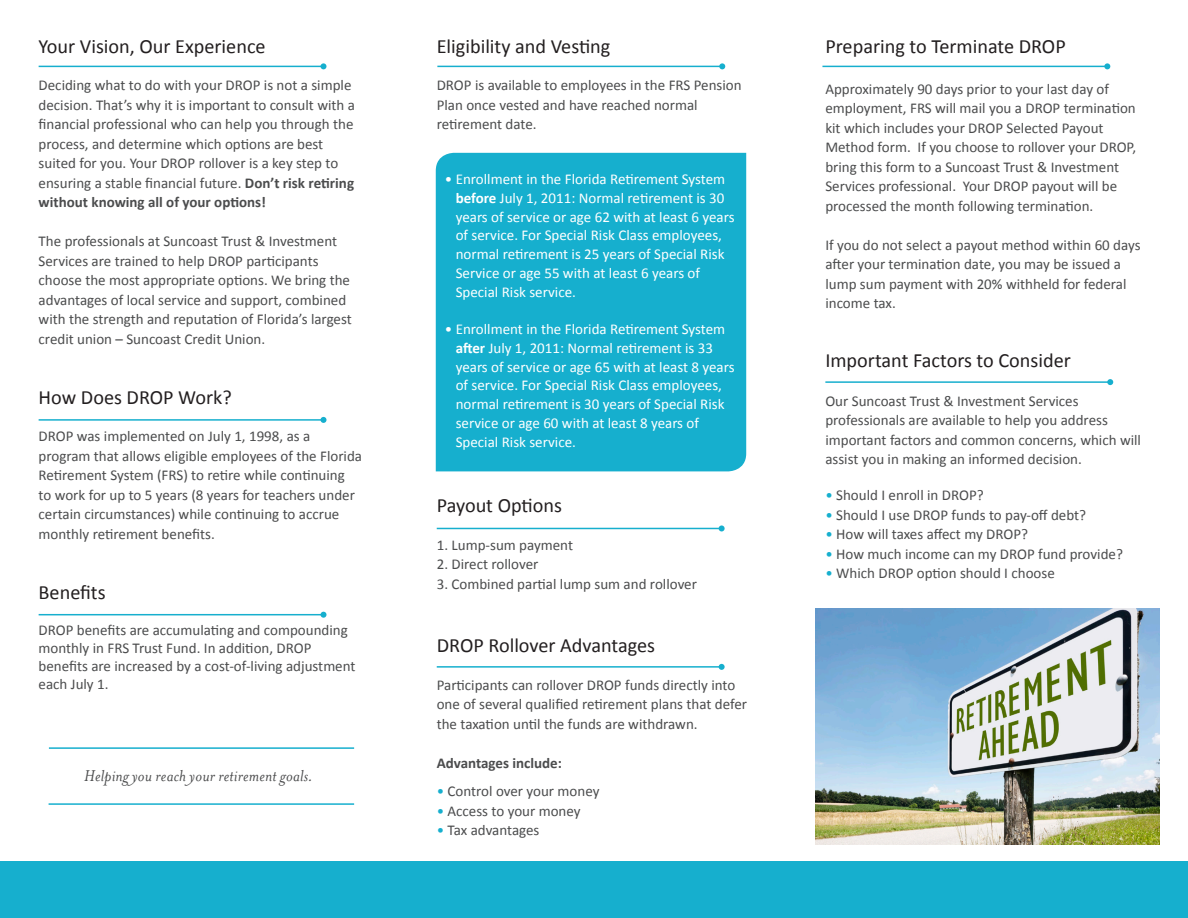
<style>
.page{position:relative;width:1188px;height:918px;background:#fff}
.page>*{position:absolute;margin:0;border:0;box-sizing:border-box;transform-origin:0 0}
.t1{font:20.25px "Calibri";color:#231f20}
.t2{font:italic 18px "Mrs Eaves OT";letter-spacing:.01em;color:#4b4c4d}
.t3{font:15px/19.5px "Calibri";color:#4b4c4d}
.t4{font:15px/18.8px "Calibri";color:#fff}
.t5{font:700 15px "Calibri";color:#4b4c4d}
.s1{font-weight:700}
.s2{color:#16afce}
</style>
<div class="page">
<svg style="left:422px;top:65px;width:341px;height:797px"></svg>
<svg style="left:38px;top:65px;width:317px;height:684px"></svg>
<hr style="left:49px;top:747px;width:305px;height:2px;background:#16afce">
<hr style="left:49px;top:803px;width:305px;height:2px;background:#16afce">
<div style="left:436px;top:153px;width:310px;height:318px;background:#16afce"></div>
<hr style="left:39px;top:66px;width:285px;height:1px;background:#16afce">
<svg style="left:321px;top:63px;width:6px;height:6px"></svg>
<hr style="left:39px;top:419px;width:285px;height:2px;background:#16afce">
<svg style="left:321px;top:417px;width:6px;height:6px"></svg>
<hr style="left:39px;top:614px;width:285px;height:1px;background:#16afce">
<svg style="left:321px;top:612px;width:6px;height:6px"></svg>
<hr style="left:437px;top:666px;width:285px;height:2px;background:#16afce">
<svg style="left:719px;top:664px;width:6px;height:6px"></svg>
<hr style="left:822px;top:66px;width:285px;height:1px;background:#16afce">
<svg style="left:1104px;top:63px;width:6px;height:6px"></svg>
<hr style="left:437px;top:528px;width:285px;height:1px;background:#16afce">
<svg style="left:719px;top:525px;width:6px;height:6px"></svg>
<hr style="left:437px;top:66px;width:285px;height:1px;background:#16afce">
<svg style="left:719px;top:63px;width:6px;height:6px"></svg>
<hr style="left:825px;top:381px;width:285px;height:2px;background:#16afce">
<svg style="left:1107px;top:379px;width:6px;height:6px"></svg>
<div style="left:0;top:862px;width:1188px;height:56px;background:#16afce"></div>
<img style="left:816px;top:609px;width:344px;height:236px">
<p class="t1" style="left:39px;top:33px;width:229px">Your Vision, Our Experience</p>
<p class="t3" style="left:39px;top:75px;width:314px">Deciding what to do with your DROP is not a simple</p>
<p class="t3" style="left:39px;top:95px;width:318px">decision. That’s why it is important to consult with a financial professional who can help you through the</p>
<p class="t3" style="left:39px;top:134px;width:317px">process, and determine which options are best suited for you. Your DROP rollover is a key step to ensuring a stable financial future. <span class="s1">Don’t risk retiring without knowing all of your options!</span></p>
<p class="t3" style="left:39px;top:231px;width:300px">The professionals at Suncoast Trust &amp; Investment</p>
<p class="t3" style="left:39px;top:251px;width:315px">Services are trained to help DROP participants choose the most appropriate options. We bring the advantages of local service and support, combined with the strength and reputation of Florida’s largest credit union – Suncoast Credit Union.</p>
<p class="t1" style="left:39px;top:384px;width:195px">How Does DROP Work?</p>
<p class="t3" style="left:39px;top:427px;width:273px">DROP was implemented on July 1, 1998, as a</p>
<p class="t3" style="left:39px;top:446px;width:325px">program that allows eligible employees of the Florida Retirement System (FRS) to retire while continuing<br>to work for up to 5 years (8 years for teachers under certain circumstances) while continuing to accrue monthly retirement benefits.</p>
<p class="t1" style="left:39px;top:580px;width:69px">Benefits</p>
<p class="t3" style="left:39px;top:621px;width:318px;line-height:18px">DROP benefits are accumulating and compounding monthly in FRS Trust Fund. In addition, DROP benefits are increased by a cost-of-living adjustment each July 1.</p>
<p class="t2" style="left:84px;top:766px;width:230px">Helping you reach your retirement goals.</p>
<p class="t1" style="left:437px;top:33px;width:175px">Eligibility and Vesting</p>
<p class="t3" style="left:437px;top:76px;width:306px">DROP is available to employees in the FRS Pension<br>Plan once vested and have reached normal retirement date.</p>
<p class="t4" style="left:456px;top:170px;width:280px;text-indent:-11px">• Enrollment in the Florida Retirement System <span class="s1">before</span> July 1, 2011: Normal retirement is 30 years of service or age 62 with at least 6 years of service. For Special Risk Class employees, normal retirement is 25 years of Special Risk Service or age 55 with at least 6 years of Special Risk service.</p>
<p class="t4" style="left:456px;top:320px;width:280px;text-indent:-11px">• Enrollment in the Florida Retirement System <span class="s1">after</span> July 1, 2011: Normal retirement is 33 years of service or age 65 with at least 8 years of service. For Special Risk Class employees, normal retirement is 30 years of Special Risk service or age 60 with at least 8 years of Special Risk service.</p>
<p class="t1" style="left:437px;top:493px;width:127px">Payout Options</p>
<p class="t3" style="left:437px;top:535px;width:138px">1. Lump-sum payment</p>
<p class="t3" style="left:437px;top:555px;width:103px">2. Direct rollover</p>
<p class="t3" style="left:437px;top:574px;width:262px">3. Combined partial lump sum and rollover</p>
<p class="t1" style="left:437px;top:633px;width:220px">DROP Rollover Advantages</p>
<p class="t3" style="left:437px;top:675px;width:300px">Participants can rollover DROP funds directly into</p>
<p class="t3" style="left:437px;top:695px;width:312px">one of several qualified retirement plans that defer the taxation until the funds are withdrawn.</p>
<p class="t5" style="left:437px;top:753px;width:127px">Advantages include:</p>
<p class="t3" style="left:437px;top:782px;width:164px"><span class="s2">•</span> Control over your money</p>
<p class="t3" style="left:437px;top:801px;width:145px"><span class="s2">•</span> Access to your money</p>
<p class="t3" style="left:437px;top:821px;width:104px"><span class="s2">•</span> Tax advantages</p>
<p class="t1" style="left:825px;top:33px;width:242px">Preparing to Terminate DROP</p>
<p class="t3" style="left:825px;top:79px;width:312px">Approximately 90 days prior to your last day of employment, FRS will mail you a DROP termination kit which includes your DROP Selected Payout Method form. If you choose to rollover your DROP, bring this form to a Suncoast Trust &amp; Investment Services professional. Your DROP payout will be processed the month following termination.</p>
<p class="t3" style="left:825px;top:235px;width:317px">If you do not select a payout method within 60 days after your termination date, you may be issued a lump sum payment with 20% withheld for federal income tax.</p>
<p class="t1" style="left:825px;top:347px;width:247px">Important Factors to Consider</p>
<p class="t3" style="left:825px;top:391px;width:317px">Our Suncoast Trust &amp; Investment Services professionals are available to help you address important factors and common concerns, which will assist you in making an informed decision.</p>
<p class="t3" style="left:825px;top:486px;width:160px"><span class="s2">•</span> Should I enroll in DROP?</p>
<p class="t3" style="left:825px;top:505px;width:262px"><span class="s2">•</span> Should I use DROP funds to pay-off debt?</p>
<p class="t3" style="left:825px;top:525px;width:204px"><span class="s2">•</span> How will taxes affect my DROP?</p>
<p class="t3" style="left:825px;top:544px;width:299px"><span class="s2">•</span> How much income can my DROP fund provide?</p>
<p class="t3" style="left:825px;top:564px;width:231px"><span class="s2">•</span> Which DROP option should I choose</p>
</div>
